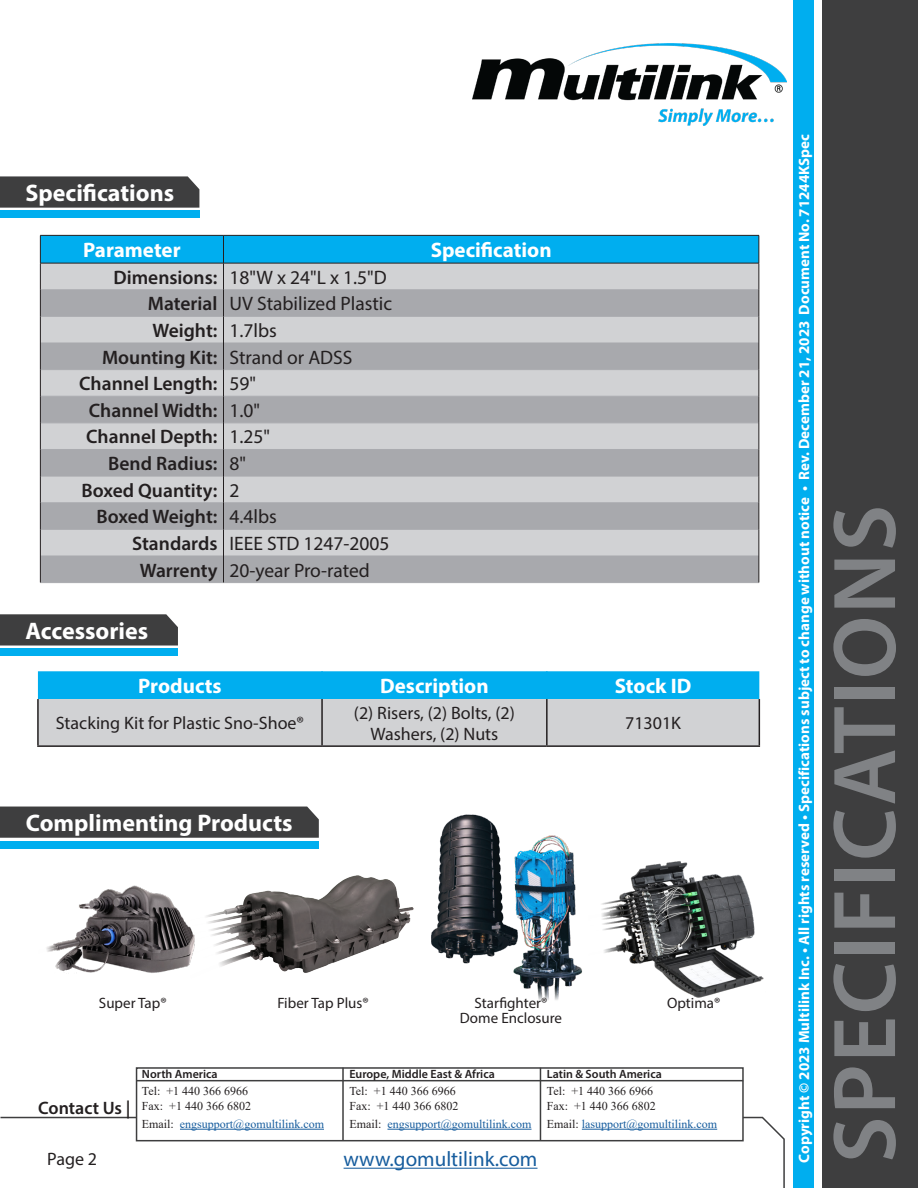
<style>
.page{position:relative;width:918px;height:1188px;background:#fff}
.page>*{position:absolute;margin:0;border:0;box-sizing:border-box;transform-origin:0 0}
.t1{font:600 90px "Myriad Pro";letter-spacing:.02em;color:#808285}
.t2{font:700 24px "Myriad Pro";color:#fff}
.t3{font:700 21px "Myriad Pro";color:#fff}
.t4{font:21px "Myriad Pro";color:#175d9e}
.t5{font:600 19.5px "Myriad Pro";color:#231f20}
.t6{font:19.5px "Myriad Pro";color:#231f20}
.t7{font:18px/21.6px "Myriad Pro";color:#231f20;text-align:center}
.t8{font:600 18px "Myriad Pro";color:#231f20}
.t9{font:700 15px "Myriad Pro";color:#fff}
.t10{font:15px/15px "Myriad Pro";color:#231f20;text-align:center}
.t11{font:12px/14.4px "Times New Roman";color:#231f20}
.t12{font:12px "Times New Roman";color:#175d9e}
.t13{font:600 12px "Myriad Pro";color:#231f20}
.s1{color:#231f20}
</style>
<div class="page">
<div style="left:823px;top:0;width:95px;height:1188px;background:#3e3e3f"></div>
<div style="left:793px;top:0;width:21px;height:1188px;background:#00aeef"></div>
<img style="left:472px;top:43px;width:315px;height:82px">
<svg style="left:0;top:1116px;width:785px;height:72px"></svg>
<div style="left:136px;top:1067px;width:608px;height:74px;background:#fff;border:2px solid #3e3e3f"></div>
<hr style="left:540px;top:1068px;width:1px;height:73px;background:#3e3e3f">
<hr style="left:342px;top:1068px;width:2px;height:73px;background:#3e3e3f">
<hr style="left:136px;top:1080px;width:607px;height:1px;background:#3e3e3f">
<hr style="left:180px;top:1129px;width:144px;height:1px;background:#175d9e">
<hr style="left:387px;top:1129px;width:145px;height:1px;background:#175d9e">
<hr style="left:582px;top:1129px;width:135px;height:1px;background:#175d9e">
<hr style="left:40px;top:582px;width:183px;height:1px;background:#aaabaf">
<hr style="left:224px;top:582px;width:535px;height:1px;background:#aaabaf">
<svg style="left:40px;top:235px;width:720px;height:347px;background:#abbac2"></svg>
<div style="left:0;top:211px;width:199px;height:7px;background:#00aeef"></div>
<svg style="left:0;top:176px;width:199px;height:32px;background:#444445"></svg>
<svg style="left:38px;top:671px;width:721px;height:74px;background:#82c4de"></svg>
<hr style="left:37px;top:699px;width:2px;height:46px;background:#231f20">
<hr style="left:321px;top:699px;width:2px;height:46px;background:#231f20">
<hr style="left:546px;top:699px;width:2px;height:46px;background:#231f20">
<hr style="left:759px;top:699px;width:1px;height:46px;background:#231f20">
<hr style="left:37px;top:745px;width:285px;height:2px;background:#231f20">
<hr style="left:322px;top:745px;width:225px;height:2px;background:#231f20">
<hr style="left:547px;top:745px;width:213px;height:2px;background:#231f20">
<hr style="left:321px;top:671px;width:2px;height:28px;background:#00aeef">
<hr style="left:546px;top:671px;width:2px;height:28px;background:#00aeef">
<div style="left:0;top:649px;width:178px;height:7px;background:#00aeef"></div>
<svg style="left:0;top:614px;width:178px;height:32px;background:#454546"></svg>
<div style="left:0;top:841px;width:319px;height:7px;background:#00aeef"></div>
<div style="left:0;top:807px;width:319px;height:31px;background:#3e3e3f"></div>
<img style="left:46px;top:885px;width:133px;height:88px">
<img style="left:431px;top:814px;width:152px;height:186px">
<img style="left:601px;top:861px;width:163px;height:137px">
<img style="left:179px;top:875px;width:235px;height:98px">
<p class="t2" style="left:26px;top:177px;width:150px">Specifications</p>
<p class="t3" style="left:83px;top:236px;width:99px">Parameter</p>
<p class="t3" style="left:431px;top:236px;width:122px">Specification</p>
<p class="t5" style="left:113px;top:265px;width:106px">Dimensions:</p>
<p class="t6" style="left:230px;top:265px;width:159px">18"W x 24"L x 1.5"D</p>
<p class="t5" style="left:148px;top:291px;width:71px">Material</p>
<p class="t6" style="left:230px;top:292px;width:164px">UV Stabilized Plastic</p>
<p class="t5" style="left:153px;top:318px;width:66px">Weight:</p>
<p class="t6" style="left:230px;top:318px;width:49px">1.7lbs</p>
<p class="t5" style="left:102px;top:345px;width:117px">Mounting Kit:</p>
<p class="t6" style="left:230px;top:345px;width:125px">Strand or ADSS</p>
<p class="t5" style="left:79px;top:371px;width:140px">Channel Length:</p>
<p class="t6" style="left:230px;top:372px;width:28px">59"</p>
<p class="t5" style="left:89px;top:398px;width:130px">Channel Width:</p>
<p class="t6" style="left:230px;top:398px;width:32px">1.0"</p>
<p class="t5" style="left:86px;top:425px;width:133px">Channel Depth:</p>
<p class="t6" style="left:230px;top:425px;width:42px">1.25"</p>
<p class="t5" style="left:108px;top:451px;width:111px">Bend Radius:</p>
<p class="t6" style="left:230px;top:452px;width:18px">8"</p>
<p class="t5" style="left:82px;top:478px;width:137px">Boxed Quantity:</p>
<p class="t6" style="left:230px;top:478px;width:12px">2</p>
<p class="t5" style="left:97px;top:504px;width:122px">Boxed Weight:</p>
<p class="t6" style="left:230px;top:505px;width:49px">4.4lbs</p>
<p class="t5" style="left:132px;top:531px;width:87px">Standards</p>
<p class="t6" style="left:230px;top:531px;width:162px">IEEE STD 1247-2005</p>
<p class="t5" style="left:140px;top:558px;width:79px">Warrenty</p>
<p class="t6" style="left:230px;top:558px;width:142px">20-year Pro-rated</p>
<p class="t2" style="left:26px;top:615px;width:124px">Accessories</p>
<p class="t3" style="left:138px;top:672px;width:85px">Products</p>
<p class="t3" style="left:380px;top:672px;width:110px">Description</p>
<p class="t3" style="left:615px;top:672px;width:78px">Stock ID</p>
<p class="t7" style="left:56px;top:712px;width:250px">Stacking Kit for Plastic Sno-Shoe®</p>
<p class="t7" style="left:354px;top:701px;width:162px">(2) Risers, (2) Bolts, (2)<br>Washers, (2) Nuts</p>
<p class="t7" style="left:625px;top:712px;width:57px">71301K</p>
<p class="t2" style="left:26px;top:807px;width:268px">Complimenting Products</p>
<p class="t10" style="left:99px;top:995px;width:69px">Super Tap®</p>
<p class="t10" style="left:277px;top:995px;width:93px">Fiber Tap Plus®</p>
<p class="t10" style="left:460px;top:995px;width:104px">Starfighter®<br>Dome Enclosure</p>
<p class="t10" style="left:667px;top:995px;width:55px">Optima®</p>
<p class="t8" style="left:38px;top:1096px;width:94px">Contact Us |</p>
<p class="t13" style="left:142px;top:1067px;width:77px">North America</p>
<p class="t11" style="left:142px;top:1084px;width:111px">Tel: +1 440 366 6966<br>Fax: +1 440 366 6802</p>
<p class="t12" style="left:142px;top:1115px;width:184px"><span class="s1">Email:</span> engsupport@gomultilink.com</p>
<p class="t13" style="left:349px;top:1067px;width:147px">Europe, Middle East &amp; Africa</p>
<p class="t13" style="left:547px;top:1067px;width:117px">Latin &amp; South America</p>
<p class="t11" style="left:349px;top:1084px;width:111px">Tel: +1 440 366 6966<br>Fax: +1 440 366 6802</p>
<p class="t12" style="left:349px;top:1115px;width:184px"><span class="s1">Email:</span> engsupport@gomultilink.com</p>
<p class="t11" style="left:547px;top:1084px;width:111px">Tel: +1 440 366 6966<br>Fax: +1 440 366 6802</p>
<p class="t12" style="left:547px;top:1115px;width:172px"><span class="s1">Email:</span> lasupport@gomultilink.com</p>
<p class="t7" style="left:47px;top:1148px;width:51px">Page 2</p>
<p class="t4" style="left:344px;top:1146px;width:195px">www.gomultilink.com</p>
<p class="t9" style="left:794px;top:1162px;width:1030px;rotate:-90deg">Copyright © 2023 Multilink Inc. • All rights reserved • Specifications subject to change without notice • Rev. December 21, 2023 Document No. 71244KSpec</p>
<h1 class="t1" style="left:808px;top:1163px;width:660px;rotate:-90deg">SPECIFICATIONS</h1>
</div>
